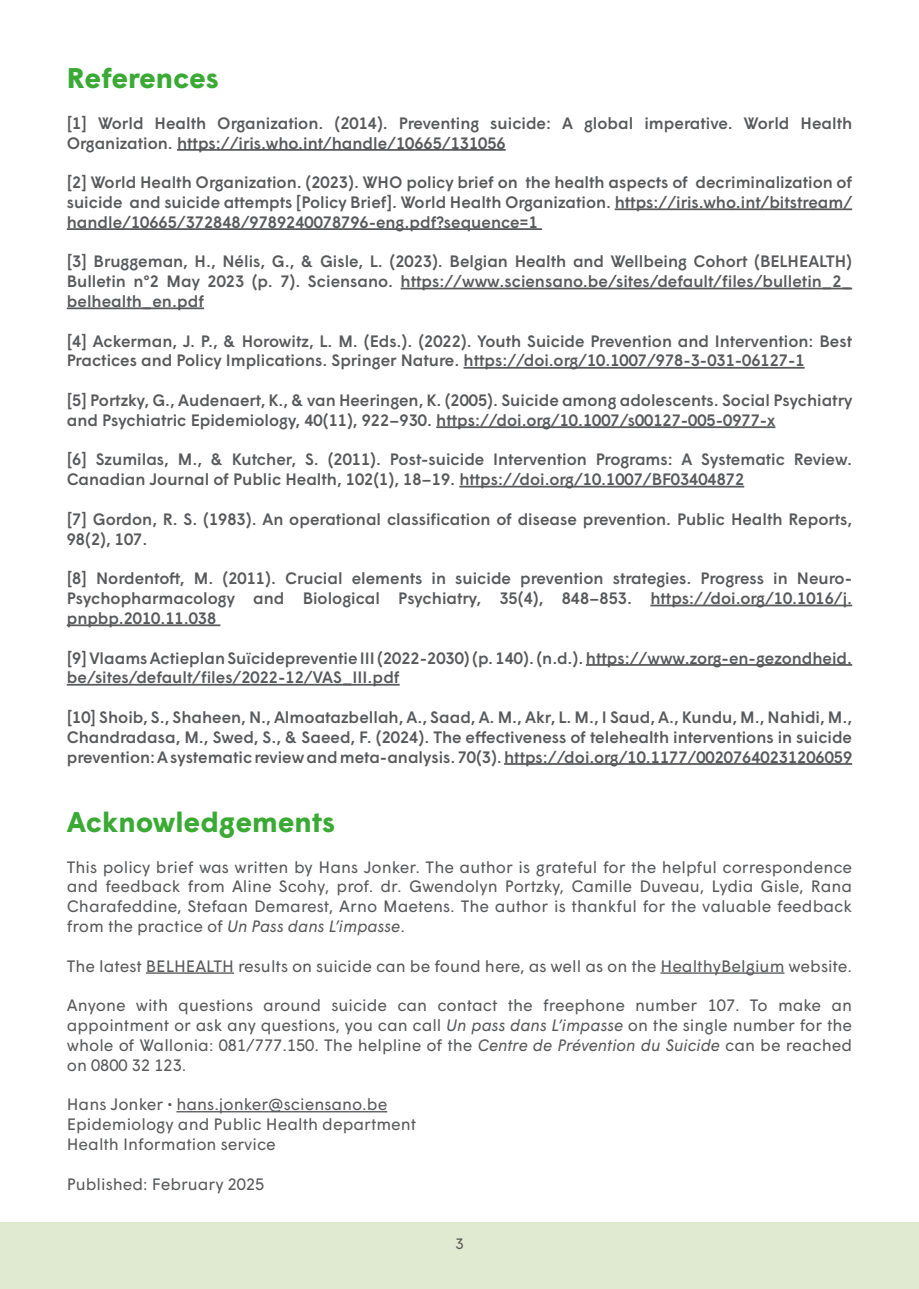
<style>
.page{position:relative;width:919px;height:1289px;background:#fff}
.page>*{position:absolute;margin:0;border:0;box-sizing:border-box;transform-origin:0 0}
.t1{font:700 28.5px "Wigrum";color:#3aaa35}
.t2{font:500 16.5px/19.8px "Wigrum";color:#58595b}
.t3{font:16.5px/19.8px "Wigrum";color:#58595b;text-align:justify}
.t4{font:15px "Wigrum";color:#58595b}
.s1{font-style:italic}
</style>
<div class="page">
<div style="left:0;top:1222px;width:918px;height:66px;background:#dfead0"></div>
<hr style="left:177px;top:149px;width:328px;height:2px;background:#58595b">
<hr style="left:614px;top:208px;width:238px;height:2px;background:#58595b">
<hr style="left:67px;top:228px;width:475px;height:2px;background:#58595b">
<hr style="left:400px;top:288px;width:452px;height:1px;background:#58595b">
<hr style="left:67px;top:307px;width:137px;height:2px;background:#58595b">
<hr style="left:463px;top:367px;width:341px;height:1px;background:#58595b">
<hr style="left:436px;top:426px;width:339px;height:2px;background:#58595b">
<hr style="left:459px;top:486px;width:285px;height:1px;background:#58595b">
<hr style="left:650px;top:604px;width:202px;height:2px;background:#58595b">
<hr style="left:67px;top:624px;width:153px;height:2px;background:#58595b">
<hr style="left:586px;top:664px;width:266px;height:1px;background:#58595b">
<hr style="left:67px;top:684px;width:332px;height:1px;background:#58595b">
<hr style="left:504px;top:763px;width:348px;height:1px;background:#58595b">
<hr style="left:146px;top:972px;width:88px;height:1px;background:#58595b">
<hr style="left:660px;top:972px;width:124px;height:1px;background:#58595b">
<hr style="left:176px;top:1111px;width:211px;height:1px;background:#58595b">
<p class="t1" style="left:67px;top:57px;width:154px">References</p>
<p class="t2" style="left:67px;top:112px;width:786px">[1] World Health Organization. (2014). Preventing suicide: A global imperative. World Health<br>Organization. https://iris.who.int/handle/10665/131056</p>
<p class="t2" style="left:67px;top:171px;width:786px;text-align:justify">[2] World Health Organization. (2023). WHO policy brief on the health aspects of decriminalization of suicide and suicide attempts [Policy Brief]. World Health Organization. https://iris.who.int/bitstream/ handle/10665/372848/9789240078796-eng.pdf?sequence=1</p>
<p class="t2" style="left:67px;top:250px;width:786px;text-align:justify">[3] Bruggeman, H., Nélis, G., &amp; Gisle, L. (2023). Belgian Health and Wellbeing Cohort (BELHEALTH)<br>Bulletin n°2 May 2023 (p. 7). Sciensano. https://www.sciensano.be/sites/default/files/bulletin_2_ belhealth_en.pdf</p>
<p class="t2" style="left:67px;top:330px;width:786px">[4] Ackerman, J. P., &amp; Horowitz, L. M. (Eds.). (2022). Youth Suicide Prevention and Intervention: Best<br>Practices and Policy Implications. Springer Nature. https://doi.org/10.1007/978-3-031-06127-1</p>
<p class="t2" style="left:67px;top:389px;width:786px">[5] Portzky, G., Audenaert, K., &amp; van Heeringen, K. (2005). Suicide among adolescents. Social Psychiatry and Psychiatric Epidemiology, 40(11), 922–930. https://doi.org/10.1007/s00127-005-0977-x</p>
<p class="t2" style="left:67px;top:448px;width:786px">[6] Szumilas, M., &amp; Kutcher, S. (2011). Post-suicide Intervention Programs: A Systematic Review.<br>Canadian Journal of Public Health, 102(1), 18–19. https://doi.org/10.1007/BF03404872</p>
<p class="t2" style="left:67px;top:508px;width:786px">[7] Gordon, R. S. (1983). An operational classification of disease prevention. Public Health Reports,<br>98(2), 107.</p>
<p class="t2" style="left:67px;top:567px;width:786px;text-align:justify">[8] Nordentoft, M. (2011). Crucial elements in suicide prevention strategies. Progress in Neuro-Psychopharmacology and Biological Psychiatry, 35(4), 848–853. https://doi.org/10.1016/j. pnpbp.2010.11.038</p>
<p class="t2" style="left:67px;top:646px;width:786px">[9] Vlaams Actieplan Suïcidepreventie III (2022-2030) (p. 140). (n.d.). https://www.zorg-en-gezondheid. be/sites/default/files/2022-12/VAS_III.pdf</p>
<p class="t2" style="left:67px;top:706px;width:786px;text-align:justify">[10] Shoib, S., Shaheen, N., Almoatazbellah, A., Saad, A. M., Akr, L. M., I Saud, A., Kundu, M., Nahidi, M., Chandradasa, M., Swed, S., &amp; Saeed, F. (2024). The effectiveness of telehealth interventions in suicide prevention: A systematic review and meta-analysis. 70(3). https://doi.org/10.1177/00207640231206059</p>
<p class="t1" style="left:67px;top:800px;width:270px">Acknowledgements</p>
<p class="t3" style="left:67px;top:855px;width:786px">This policy brief was written by Hans Jonker. The author is grateful for the helpful correspondence and feedback from Aline Scohy, prof. dr. Gwendolyn Portzky, Camille Duveau, Lydia Gisle, Rana Charafeddine, Stefaan Demarest, Arno Maetens. The author is thankful for the valuable feedback from the practice of <span class="s1">Un Pass dans L’impasse</span>.</p>
<p class="t3" style="left:67px;top:954px;width:786px">The latest BELHEALTH results on suicide can be found here, as well as on the HealthyBelgium website.</p>
<p class="t3" style="left:67px;top:994px;width:786px">Anyone with questions around suicide can contact the freephone number 107. To make an appointment or ask any questions, you can call <span class="s1">Un pass dans L’impasse</span> on the single number for the whole of Wallonia: 081/777.150. The helpline of the <span class="s1">Centre de Prévention du Suicide</span> can be reached on 0800 32 123.</p>
<p class="t3" style="left:67px;top:1093px;width:322px">Hans Jonker • hans.jonker@sciensano.be</p>
<p class="t3" style="left:67px;top:1113px;width:351px">Epidemiology and Public Health department</p>
<p class="t3" style="left:67px;top:1132px;width:210px">Health Information service</p>
<p class="t3" style="left:67px;top:1172px;width:199px">Published: February 2025</p>
<p class="t4" style="left:455px;top:1231px;width:10px">3</p>
</div>
